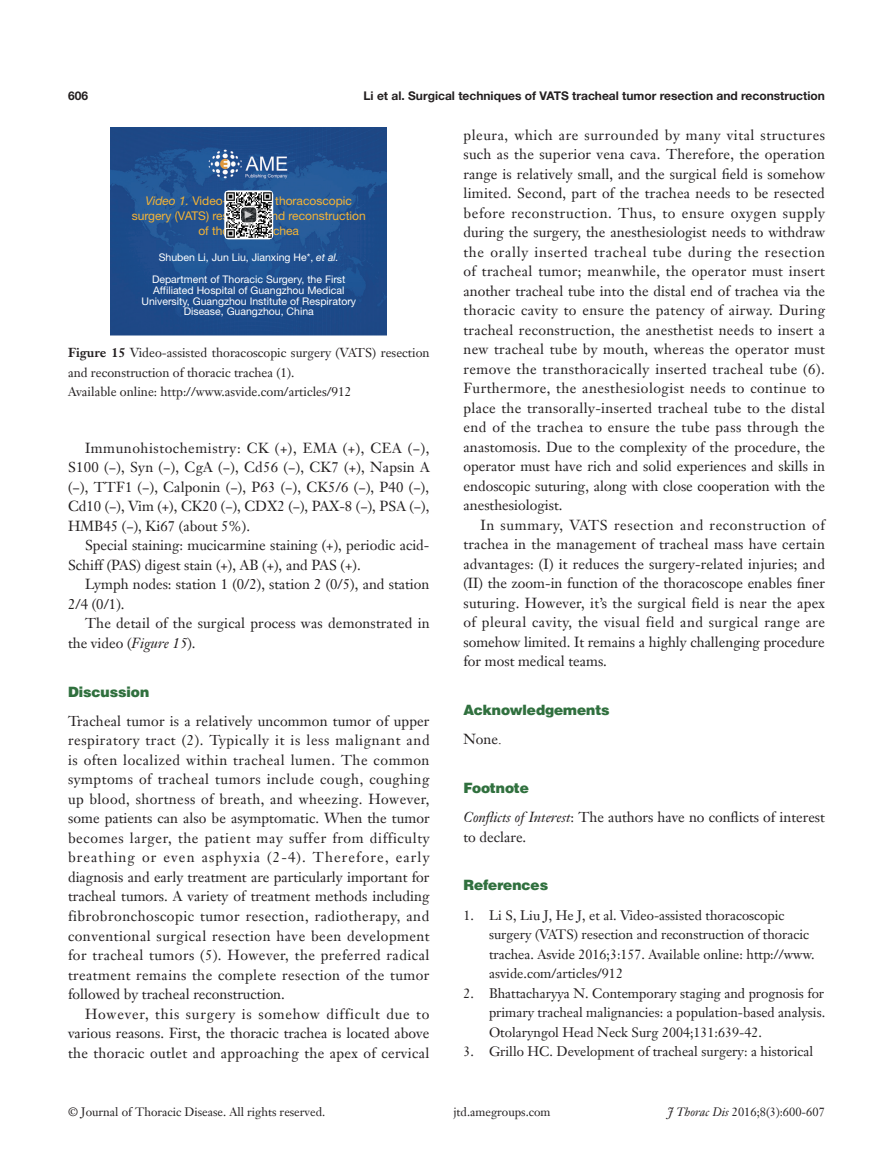
<style>
.page{position:relative;width:893px;height:1170px;background:#fff}
.page>*{position:absolute;margin:0;border:0;box-sizing:border-box;transform-origin:0 0}
.t1{font:14.25px/19.5px "Janson Text LT";color:#231f20;text-align:justify}
.t2{font:900 14.25px "Helvetica";color:#30703e}
.t3{font:13.5px/19.5px "Janson Text LT";color:#231f20}
.t4{font:12.75px/19.5px "Janson Text LT";color:#231f20}
.t5{font:12px/14.9px "Helvetica Neue LT Pro";color:#f5b435;text-align:center}
.t6{font:12px "Janson Text LT";color:#231f20}
.t7{font:700 12px "Helvetica Neue LT Pro";color:#231f20}
.t8{font:11.55px "Times New Roman";color:#fff}
.t9{font:10.5px/10.8px "Helvetica Neue LT Pro";color:#fff;text-align:center}
.s1{font-style:italic}
.s2{font-weight:700}
.s3{font-family:"Times New Roman"}
</style>
<div class="page">
<img style="left:111px;top:128px;width:276px;height:207px">
<svg style="left:224px;top:190px;width:49px;height:49px"></svg>
<img style="left:225px;top:191px;width:47px;height:47px">
<svg style="left:240px;top:207px;width:17px;height:16px"></svg>
<div style="left:240px;top:206px;width:17px;height:17px;border:1px solid #fff;border-radius:4px"></div>
<p class="t7" style="left:68px;top:88px;width:22px">606</p>
<p class="t7" style="left:363px;top:88px;width:463px">Li et al. Surgical techniques of VATS tracheal tumor resection and reconstruction</p>
<p class="t5" style="left:132px;top:193px;width:235px"><span class="s1">Video 1.</span> Video-assisted thoracoscopic surgery (VATS) resection and reconstruction of thoracic trachea</p>
<p class="t9" style="left:152px;top:246px;width:195px;line-height:21.8px">Shuben Li, Jun Liu, Jianxing He*, <span class="s1">et al.<br></span>Department of Thoracic Surgery, the First</p>
<p class="t9" style="left:141px;top:284px;width:216px">Affiliated Hospital of Guangzhou Medical<br>University, Guangzhou Institute of Respiratory<br>Disease, Guangzhou, China</p>
<p class="t8" style="left:257px;top:209px;width:13px;rotate:90deg">▲</p>
<p class="t4" style="left:68px;top:343px;width:363px"><span class="s2">Figure 15</span> Video-assisted thoracoscopic surgery (VATS) resection and reconstruction of thoracic trachea (1).<br>Available online: http://www.asvide.com/articles/912</p>
<p class="t1" style="left:68px;top:438px;width:363px;text-indent:17px">Immunohistochemistry: CK (+), EMA (+), CEA (−), S100 (−), Syn (−), CgA (−), Cd56 (−), CK7 (+), Napsin A (−), TTF1 (−), Calponin (−), P63 (−), CK5/6 (−), P40 (−), Cd10 (−), Vim (+), CK20 (−), CDX2 (−), PAX-8 (−), PSA (−), HMB45 (−), Ki67 (about 5%).</p>
<p class="t1" style="left:68px;top:535px;width:363px;text-indent:17px">Special staining: mucicarmine staining (+), periodic acid-<br>Schiff (PAS) digest stain (+), AB (+), and PAS (+).</p>
<p class="t1" style="left:68px;top:574px;width:363px;text-indent:17px">Lymph nodes: station 1 (0/2), station 2 (0/5), and station<br>2/4 (0/1).</p>
<p class="t1" style="left:68px;top:613px;width:363px;text-indent:17px">The detail of the surgical process was demonstrated in the video (<span class="s1">Figure 15</span>).</p>
<p class="t2" style="left:68px;top:682px;width:83px">Discussion</p>
<p class="t1" style="left:68px;top:711px;width:363px">Tracheal tumor is a relatively uncommon tumor of upper respiratory tract (2). Typically it is less malignant and is often localized within tracheal lumen. The common symptoms of tracheal tumors include cough, coughing up blood, shortness of breath, and wheezing. However, some patients can also be asymptomatic. When the tumor becomes larger, the patient may suffer from difficulty breathing or even asphyxia (2-4). Therefore, early diagnosis and early treatment are particularly important for tracheal tumors. A variety of treatment methods including fibrobronchoscopic tumor resection, radiotherapy, and conventional surgical resection have been development for tracheal tumors (5). However, the preferred radical treatment remains the complete resection of the tumor followed by tracheal reconstruction.</p>
<p class="t1" style="left:68px;top:1003px;width:363px;text-indent:17px">However, this surgery is somehow difficult due to various reasons. First, the thoracic trachea is located above the thoracic outlet and approaching the apex of cervical</p>
<p class="t1" style="left:463px;top:125px;width:363px">pleura, which are surrounded by many vital structures such as the superior vena cava. Therefore, the operation range is relatively small, and the surgical field is somehow limited. Second, part of the trachea needs to be resected before reconstruction. Thus, to ensure oxygen supply during the surgery, the anesthesiologist needs to withdraw the orally inserted tracheal tube during the resection of tracheal tumor; meanwhile, the operator must insert another tracheal tube into the distal end of trachea via the thoracic cavity to ensure the patency of airway. During tracheal reconstruction, the anesthetist needs to insert a new tracheal tube by mouth, whereas the operator must remove the transthoracically inserted tracheal tube (6).<br>Furthermore, the anesthesiologist needs to continue to place the transorally-inserted tracheal tube to the distal end of the trachea to ensure the tube pass through the anastomosis. Due to the complexity of the procedure, the operator must have rich and solid experiences and skills in endoscopic suturing, along with close cooperation with the anesthesiologist.</p>
<p class="t1" style="left:463px;top:515px;width:363px;text-indent:17px">In summary, VATS resection and reconstruction of trachea in the management of tracheal mass have certain advantages: (I) it reduces the surgery-related injuries; and (II) the zoom-in function of the thoracoscope enables finer suturing. However, it’s the surgical field is near the apex of pleural cavity, the visual field and surgical range are somehow limited. It remains a highly challenging procedure for most medical teams.</p>
<p class="t2" style="left:463px;top:700px;width:148px">Acknowledgements</p>
<p class="t1" style="left:463px;top:729px;width:40px">None<span class="s3">.</span></p>
<p class="t2" style="left:463px;top:778px;width:67px">Footnote</p>
<p class="t1" style="left:463px;top:807px;width:363px"><span class="s1">Conflicts of Interest</span>: The authors have no conflicts of interest to declare.</p>
<p class="t2" style="left:463px;top:875px;width:86px">References</p>
<p class="t3" style="left:489px;top:905px;width:327px;text-indent:-26px">1. Li S, Liu J, He J, et al. Video-assisted thoracoscopic surgery (VATS) resection and reconstruction of thoracic trachea. Asvide 2016;3:157. Available online: http://www. asvide.com/articles/912</p>
<p class="t3" style="left:489px;top:983px;width:338px;text-align:justify;text-indent:-26px">2. Bhattacharyya N. Contemporary staging and prognosis for primary tracheal malignancies: a population-based analysis.<br>Otolaryngol Head Neck Surg 2004;131:639-42.</p>
<p class="t3" style="left:463px;top:1041px;width:351px">3. Grillo HC. Development of tracheal surgery: a historical</p>
<p class="t6" style="left:68px;top:1104px;width:259px">© Journal of Thoracic Disease. All rights reserved.</p>
<p class="t6" style="left:453px;top:1104px;width:99px">jtd.amegroups.com</p>
<p class="t6" style="left:667px;top:1104px;width:159px"><span class="s1">J Thorac Dis</span> 2016;8(3):600-607</p>
</div>
